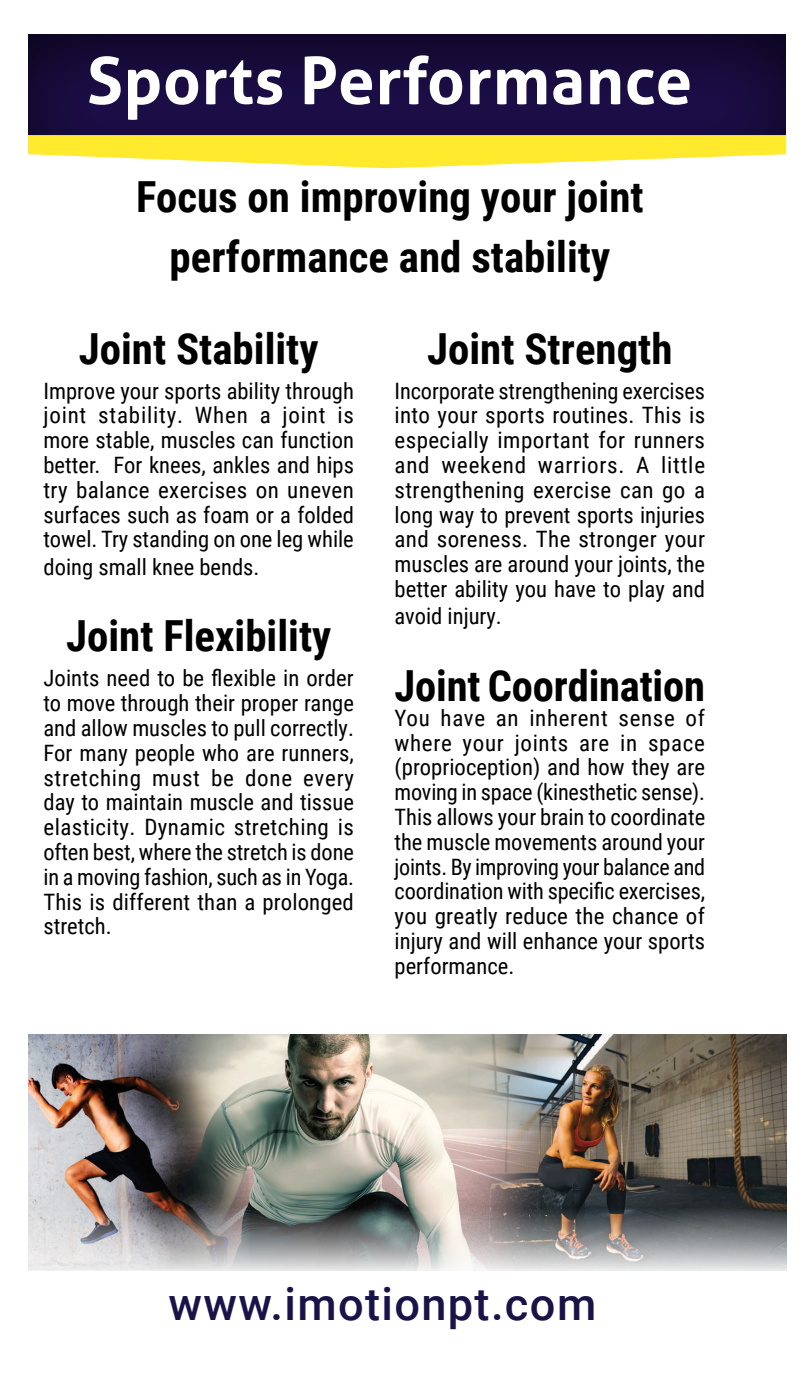
<style>
.page{position:relative;width:803px;height:1386px;background:#fff}
.page>*{position:absolute;margin:0;border:0;box-sizing:border-box;transform-origin:0 0}
.t1{font:700 65.45px "Aller";letter-spacing:.01em;color:#fff}
.t2{font:500 45.15px "Roboto";letter-spacing:.03em;color:#1a1348}
.t3{font:700 42.88px/59.9px "Roboto Condensed";color:#000;text-align:center}
.t4{font:22.57px/24.8px "Roboto Condensed";color:#000;text-align:justify}
.s1{font-family:"Roboto"}
</style>
<div class="page">
<div style="left:28px;top:30px;width:758px;height:122px;background:#000;opacity:.75"></div>
<svg style="left:28px;top:135px;width:758px;height:33px"></svg>
<img style="left:28px;top:1035px;width:758px;height:236px">
<h1 class="t1" style="left:87px;top:40px;width:607px">Sports Performance</h1>
<h3 class="t3" style="left:136px;top:166px;width:509px">Focus on improving your joint performance and stability</h3>
<h3 class="t3" style="left:79px;top:317px;width:241px">Joint Stability</h3>
<p class="t4" style="left:43px;top:377px;width:312px">Improve your sports ability through joint stability. When a joint is more stable, muscles can function better. For knees, ankles and hips try balance exercises on uneven surfaces such as foam or a folded towel. Try standing on one leg while</p>
<p class="t4" style="left:43px;top:553px;width:217px">doing small knee bends.</p>
<h3 class="t3" style="left:66px;top:605px;width:267px">Joint Flexibility</h3>
<p class="t4" style="left:43px;top:665px;width:312px">Joints need to be flexible in order to move through their proper range and allow muscles to pull correctly.<br>For many people who are runners, stretching must be done every day to maintain muscle and tissue elasticity. Dynamic stretching is often best, where the stretch is done in a moving fashion, such as in Yoga.<br>This is different than a prolonged stretch.</p>
<h3 class="t3" style="left:427px;top:317px;width:247px">Joint Strength</h3>
<p class="t4" style="left:394px;top:377px;width:312px">Incorporate strengthening exercises into your sports routines. This is especially important for runners and weekend warriors. A little strengthening exercise can go a long way to prevent sports injuries and soreness. The stronger your muscles are around your joints, the better ability you have to play and</p>
<p class="t4" style="left:394px;top:603px;width:109px">avoid injury<span class="s1">.</span></p>
<h3 class="t3" style="left:394px;top:654px;width:312px">Joint Coordination</h3>
<p class="t4" style="left:394px;top:704px;width:312px">You have an inherent sense of where your joints are in space (proprioception) and how they are moving in space (kinesthetic sense).<br>This allows your brain to coordinate the muscle movements around your joints. By improving your balance and coordination with specific exercises, you greatly reduce the chance of injury and will enhance your sports performance.</p>
<h2 class="t2" style="left:169px;top:1272px;width:429px">www.imotionpt.com</h2>
</div>
